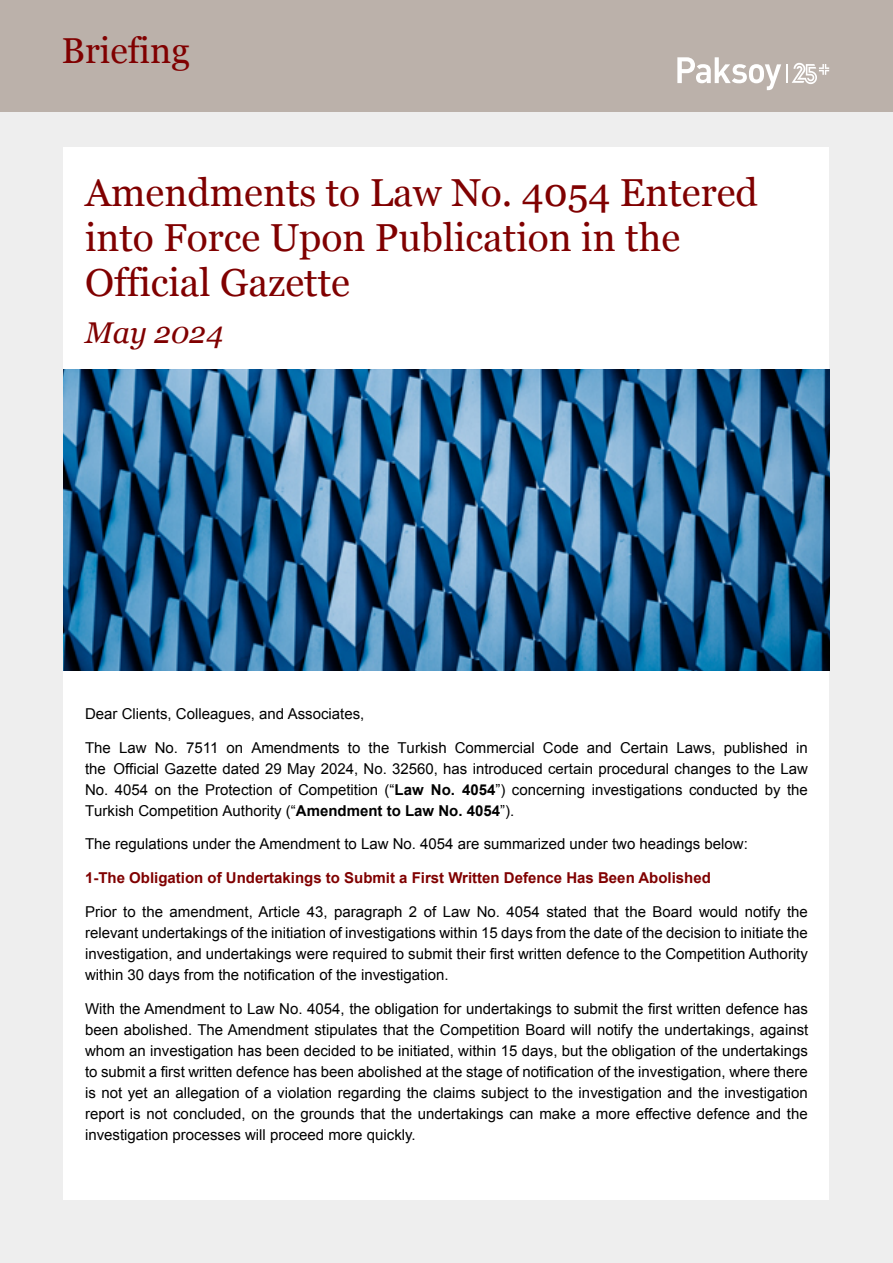
<style>
.page{position:relative;width:893px;height:1263px;background:#eee}
.page>*{position:absolute;margin:0;border:0;box-sizing:border-box;transform-origin:0 0}
.t1{font:39px/45px "Georgia";color:#800000}
.t2{font:36px "Georgia";color:#800000}
.t3{font:italic 30px "Georgia";color:#800000}
.t4{font:15px/21px "Arial";color:#000;text-align:justify}
.t5{font:700 15px "Arial";color:#800000}
.s1{font-weight:700}
</style>
<div class="page">
<div style="left:0;top:0;width:893px;height:112px;background:#bbb1aa"></div>
<svg style="left:677px;top:57px;width:104px;height:33px"></svg>
<svg style="left:787px;top:63px;width:42px;height:21px"></svg>
<div style="left:64px;top:147px;width:765px;height:1052px;background:#fff"></div>
<img style="left:64px;top:370px;width:765px;height:301px">
<h2 class="t2" style="left:62px;top:25px;width:130px">Briefing</h2>
<h1 class="t1" style="left:85px;top:168px;width:674px">Amendments to Law No. 4054 Entered into Force Upon Publication in the<br>Official Gazette</h1>
<h3 class="t3" style="left:85px;top:311px;width:139px">May 2024</h3>
<p class="t4" style="left:85px;top:703px;width:281px">Dear Clients, Colleagues, and Associates,</p>
<p class="t4" style="left:85px;top:737px;width:724px">The Law No. 7511 on Amendments to the Turkish Commercial Code and Certain Laws, published in the Official Gazette dated 29 May 2024, No. 32560, has introduced certain procedural changes to the Law No. 4054 on the Protection of Competition (“<span class="s1">Law No. 4054</span>”) concerning investigations conducted by the Turkish Competition Authority (“<span class="s1">Amendment to Law No. 4054</span>”).</p>
<p class="t4" style="left:85px;top:834px;width:664px">The regulations under the Amendment to Law No. 4054 are summarized under two headings below:</p>
<p class="t5" style="left:85px;top:868px;width:627px">1-The Obligation of Undertakings to Submit a First Written Defence Has Been Abolished</p>
<p class="t4" style="left:85px;top:901px;width:724px">Prior to the amendment, Article 43, paragraph 2 of Law No. 4054 stated that the Board would notify the relevant undertakings of the initiation of investigations within 15 days from the date of the decision to initiate the investigation, and undertakings were required to submit their first written defence to the Competition Authority within 30 days from the notification of the investigation.</p>
<p class="t4" style="left:85px;top:998px;width:725px">With the Amendment to Law No. 4054, the obligation for undertakings to submit the first written defence has been abolished. The Amendment stipulates that the Competition Board will notify the undertakings, against whom an investigation has been decided to be initiated, within 15 days, but the obligation of the undertakings to submit a first written defence has been abolished at the stage of notification of the investigation, where there is not yet an allegation of a violation regarding the claims subject to the investigation and the investigation report is not concluded, on the grounds that the undertakings can make a more effective defence and the investigation processes will proceed more quickly.</p>
</div>
